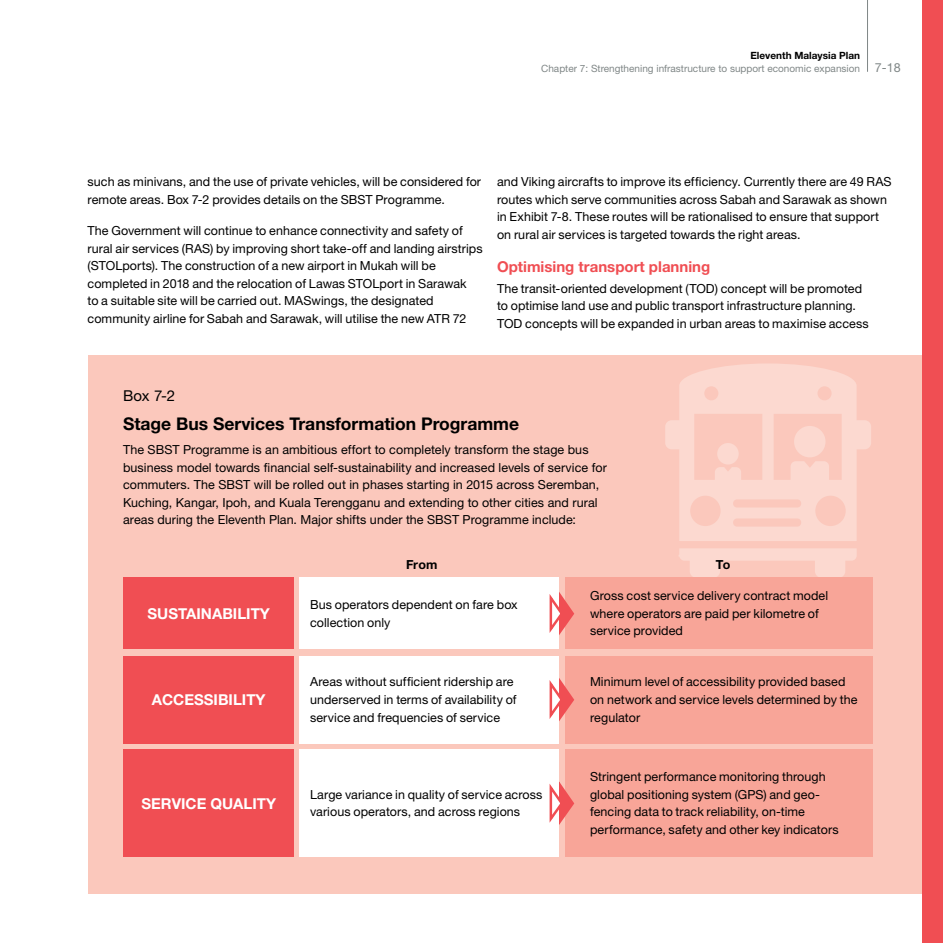
<style>
.page{position:relative;width:943px;height:943px;background:#fff}
.page>*{position:absolute;margin:0;border:0;box-sizing:border-box;transform-origin:0 0}
.t1{font:700 17.5px "Helvetica Neue LT Std";color:#000}
.t2{font:700 15px "Helvetica Neue LT Std";color:#fff}
.t3{font:700 15px "Helvetica Neue LT Std";color:#f04e53}
.t4{font:15px "Helvetica Neue LT Std";color:#000}
.t5{font:12.5px/17.5px "Helvetica Neue LT Std";letter-spacing:.005em;color:#000}
.t6{font:700 12.5px "Helvetica Neue LT Std";color:#000}
.t7{font:10px/13.8px "Helvetica Neue LT Std";color:#808787}
.s1{font-weight:700;color:#000}
.s2{font-size:12.5px}
</style>
<div class="page">
<div style="left:921px;top:0;width:22px;height:943px;background:#f04e53"></div>
<hr style="left:867px;top:0;width:1px;height:72px;background:#808787">
<div style="left:89px;top:355px;width:832px;height:538px;background:#fbc8bc"></div>
<svg style="left:665px;top:364px;width:206px;height:213px;fill:#fcd9d0"></svg>
<div style="left:565px;top:577px;width:307px;height:72px;background:#f8a598"></div>
<div style="left:565px;top:656px;width:307px;height:87px;background:#f8a598"></div>
<div style="left:124px;top:577px;width:170px;height:72px;background:#f04e53"></div>
<div style="left:124px;top:656px;width:170px;height:87px;background:#f04e53"></div>
<div style="left:124px;top:749px;width:170px;height:108px;background:#f04e53"></div>
<div style="left:565px;top:749px;width:307px;height:108px;background:#f8a598"></div>
<div style="left:299px;top:749px;width:260px;height:108px;background:#fff"></div>
<svg style="left:549px;top:781px;width:26px;height:44px"></svg>
<div style="left:299px;top:656px;width:260px;height:87px;background:#fff"></div>
<svg style="left:549px;top:678px;width:25px;height:43px"></svg>
<div style="left:299px;top:577px;width:260px;height:72px;background:#fff"></div>
<svg style="left:549px;top:592px;width:25px;height:43px"></svg>
<p class="t7" style="left:541px;top:48px;width:361px;text-indent:209px"><span class="s1">Eleventh Malaysia Plan<br></span>Chapter 7: Strengthening infrastructure to support economic expansion <span class="s2">7-18</span></p>
<p class="t5" style="left:88px;top:173px;width:395px">such as minivans, and the use of private vehicles, will be considered for remote areas. Box 7-2 provides details on the SBST Programme.</p>
<p class="t5" style="left:88px;top:222px;width:396px">The Government will continue to enhance connectivity and safety of rural air services (RAS) by improving short take-off and landing airstrips (STOLports). The construction of a new airport in Mukah will be completed in 2018 and the relocation of Lawas STOLport in Sarawak<br>to a suitable site will be carried out. MASwings, the designated community airline for Sabah and Sarawak, will utilise the new ATR 72</p>
<p class="t5" style="left:497px;top:173px;width:396px">and Viking aircrafts to improve its efficiency. Currently there are 49 RAS routes which serve communities across Sabah and Sarawak as shown in Exhibit 7-8. These routes will be rationalised to ensure that support on rural air services is targeted towards the right areas.</p>
<p class="t3" style="left:497px;top:257px;width:215px">Optimising transport planning</p>
<p class="t5" style="left:497px;top:279px;width:373px">The transit-oriented development (TOD) concept will be promoted to optimise land use and public transport infrastructure planning.<br>TOD concepts will be expanded in urban areas to maximise access</p>
<p class="t4" style="left:123px;top:387px;width:54px">Box 7-2</p>
<h1 class="t1" style="left:123px;top:412px;width:398px">Stage Bus Services Transformation Programme</h1>
<p class="t5" style="left:123px;top:441px;width:485px">The SBST Programme is an ambitious effort to completely transform the stage bus business model towards financial self-sustainability and increased levels of service for commuters. The SBST will be rolled out in phases starting in 2015 across Seremban, Kuching, Kangar, Ipoh, and Kuala Terengganu and extending to other cities and rural areas during the Eleventh Plan. Major shifts under the SBST Programme include:</p>
<p class="t2" style="left:148px;top:604px;width:124px">SUSTAINABILITY</p>
<p class="t2" style="left:152px;top:690px;width:115px">ACCESSIBILITY</p>
<p class="t2" style="left:141px;top:794px;width:136px">SERVICE QUALITY</p>
<p class="t6" style="left:406px;top:556px;width:33px">From</p>
<p class="t6" style="left:716px;top:556px;width:16px">To</p>
<p class="t5" style="left:310px;top:595px;width:209px">Bus operators dependent on fare box collection only</p>
<p class="t5" style="left:310px;top:673px;width:208px">Areas without sufficient ridership are underserved in terms of availability of service and frequencies of service</p>
<p class="t5" style="left:310px;top:785px;width:234px">Large variance in quality of service across various operators, and across regions</p>
<p class="t5" style="left:590px;top:587px;width:239px">Gross cost service delivery contract model where operators are paid per kilometre of service provided</p>
<p class="t5" style="left:590px;top:673px;width:269px">Minimum level of accessibility provided based on network and service levels determined by the regulator</p>
<p class="t5" style="left:590px;top:768px;width:250px">Stringent performance monitoring through global positioning system (GPS) and geo&shy;fencing data to track reliability, on-time performance, safety and other key indicators</p>
</div>
